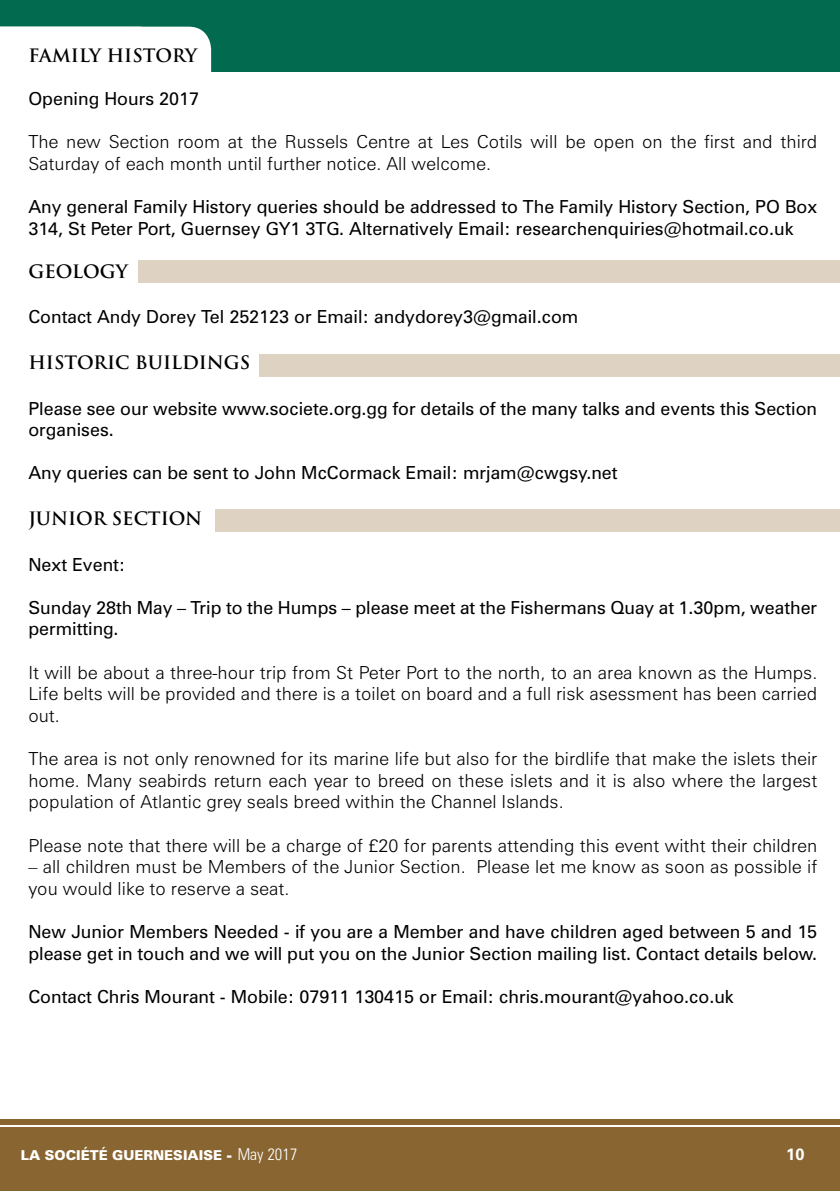
<style>
.page{position:relative;width:840px;height:1191px;background:#fff}
.page>*{position:absolute;margin:0;border:0;box-sizing:border-box;transform-origin:0 0}
.t1{font:300 18px/21.6px "Zurich BT";color:#000}
.t2{font:18px/21.6px "Zurich BT";color:#000}
.t3{font:700 18px "Trajan Pro";color:#000}
.t4{font:700 16.4px "Zurich BT";color:#fff}
.t5{font:900 13.6px "Zurich BT";color:#fff}
.s1{font-weight:300;font-stretch:condensed;font-size:16.4px}
</style>
<div class="page">
<div style="left:0;top:1127px;width:839px;height:64px;background:#896532"></div>
<div style="left:0;top:1118px;width:839px;height:6px;background:#896532"></div>
<div style="left:0;top:0;width:839px;height:72px;background:#026b4f"></div>
<div style="left:0;top:27px;width:211px;height:45px;background:#fff"></div>
<div style="left:260px;top:354px;width:579px;height:23px;background:#ded2c3"></div>
<div style="left:138px;top:260px;width:701px;height:22px;background:#ded2c3"></div>
<div style="left:215px;top:509px;width:624px;height:23px;background:#ded2c3"></div>
<p class="t3" style="left:28px;top:44px;width:170px">FAMILY HISTORY</p>
<p class="t2" style="left:28px;top:88px;width:172px">Opening Hours 2017</p>
<p class="t1" style="left:28px;top:131px;width:790px">The new Section room at the Russels Centre at Les Cotils will be open on the first and third<br>Saturday of each month until further notice. All welcome.</p>
<p class="t2" style="left:28px;top:196px;width:789px">Any general Family History queries should be addressed to The Family History Section, PO Box<br>314, St Peter Port, Guernsey GY1 3TG. Alternatively Email: researchenquiries@hotmail.co.uk</p>
<p class="t3" style="left:28px;top:260px;width:101px">GEOLOGY</p>
<p class="t2" style="left:28px;top:306px;width:551px">Contact Andy Dorey Tel 252123 or Email: andydorey3@gmail.com</p>
<p class="t3" style="left:28px;top:351px;width:223px">HISTORIC BUILDINGS</p>
<p class="t2" style="left:28px;top:397px;width:789px">Please see our website www.societe.org.gg for details of the many talks and events this Section organises.</p>
<p class="t2" style="left:28px;top:462px;width:590px">Any queries can be sent to John McCormack Email: mrjam@cwgsy.net</p>
<p class="t3" style="left:28px;top:507px;width:175px">JUNIOR SECTION</p>
<p class="t2" style="left:28px;top:553px;width:99px">Next Event:</p>
<p class="t2" style="left:28px;top:596px;width:790px">Sunday 28th May – Trip to the Humps – please meet at the Fishermans Quay at 1.30pm, weather permitting.</p>
<p class="t1" style="left:28px;top:661px;width:790px;text-align:justify">It will be about a three-hour trip from St Peter Port to the north, to an area known as the Humps.<br>Life belts will be provided and there is a toilet on board and a full risk asessment has been carried out.</p>
<p class="t1" style="left:28px;top:748px;width:790px;text-align:justify">The area is not only renowned for its marine life but also for the birdlife that make the islets their home. Many seabirds return each year to breed on these islets and it is also where the largest population of Atlantic grey seals breed within the Channel Islands.</p>
<p class="t1" style="left:28px;top:834px;width:790px">Please note that there will be a charge of £20 for parents attending this event witht their children</p>
<p class="t1" style="left:28px;top:856px;width:790px">– all children must be Members of the Junior Section. Please let me know as soon as possible if you would like to reserve a seat.</p>
<p class="t2" style="left:28px;top:920px;width:790px">New Junior Members Needed - if you are a Member and have children aged between 5 and 15 please get in touch and we will put you on the Junior Section mailing list. Contact details below.</p>
<p class="t2" style="left:28px;top:985px;width:706px">Contact Chris Mourant - Mobile: 07911 130415 or Email: chris.mourant@yahoo.co.uk</p>
<p class="t5" style="left:21px;top:1146px;width:278px">LA SOCIÉTÉ GUERNESIAISE - <span class="s1">May 2017</span></p>
<p class="t4" style="left:785px;top:1143px;width:20px">10</p>
</div>
